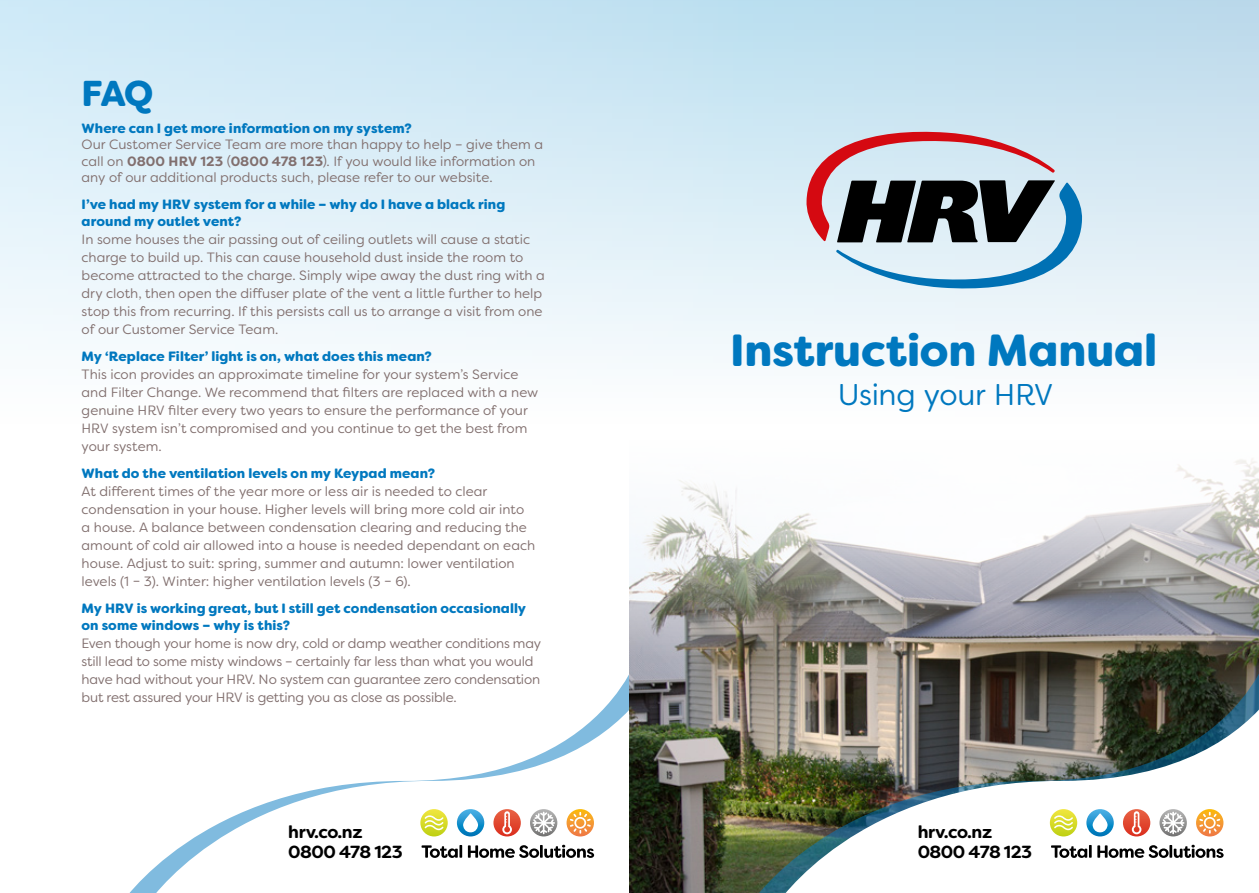
<style>
.page{position:relative;width:1259px;height:893px;background:#fff}
.page>*{position:absolute;margin:0;border:0;box-sizing:border-box;transform-origin:0 0}
.t1{font:900 45px "Filson Soft";color:#0078bf}
.t2{font:900 36px "Filson Soft";color:#0078bf}
.t3{font:30px "Filson Soft";letter-spacing:-.015em;color:#0078bf}
.t4{font:700 17.55px "Filson Soft";letter-spacing:-.03em;color:#000}
.t5{font:13.5px/18px "Filson Soft";color:#816f6e}
.t6{font:900 13.5px/16.5px "Filson Soft";letter-spacing:.005em;color:#0078bf}
.s1{font-weight:700}
</style>
<div class="page">
<div style="left:0;top:0;width:1259px;height:423px;background:linear-gradient(to bottom,#c0e0f1,#fefeff)"></div>
<svg style="left:146px;top:695px;width:483px;height:198px"></svg>
<svg style="left:457px;top:809px;width:27px;height:27px"></svg>
<svg style="left:493px;top:809px;width:28px;height:27px"></svg>
<svg style="left:420px;top:809px;width:28px;height:27px"></svg>
<svg style="left:424px;top:815px;width:19px;height:15px"></svg>
<svg style="left:463px;top:813px;width:15px;height:19px"></svg>
<svg style="left:502px;top:811px;width:10px;height:23px"></svg>
<svg style="left:530px;top:809px;width:27px;height:27px"></svg>
<svg style="left:532px;top:812px;width:23px;height:22px"></svg>
<svg style="left:421px;top:845px;width:41px;height:13px"></svg>
<svg style="left:468px;top:845px;width:126px;height:13px"></svg>
<svg style="left:566px;top:809px;width:28px;height:27px"></svg>
<svg style="left:570px;top:812px;width:21px;height:22px"></svg>
<img style="left:629px;top:458px;width:630px;height:435px">
<svg style="left:806px;top:132px;width:276px;height:156px;background:#9b9faa"></svg>
<img style="left:749px;top:644px;width:510px;height:249px">
<img style="left:776px;top:695px;width:483px;height:198px">
<svg style="left:1086px;top:809px;width:27px;height:27px"></svg>
<svg style="left:1123px;top:809px;width:27px;height:27px"></svg>
<svg style="left:1050px;top:809px;width:27px;height:27px"></svg>
<svg style="left:1054px;top:815px;width:19px;height:15px"></svg>
<svg style="left:1092px;top:813px;width:15px;height:19px"></svg>
<svg style="left:1131px;top:811px;width:10px;height:23px"></svg>
<svg style="left:1159px;top:809px;width:27px;height:27px"></svg>
<svg style="left:1162px;top:812px;width:22px;height:22px"></svg>
<svg style="left:1051px;top:845px;width:40px;height:13px"></svg>
<svg style="left:1097px;top:845px;width:126px;height:13px"></svg>
<svg style="left:1196px;top:809px;width:27px;height:27px"></svg>
<svg style="left:1199px;top:812px;width:21px;height:22px"></svg>
<h2 class="t2" style="left:82px;top:70px;width:73px">FAQ</h2>
<p class="t6" style="left:82px;top:120px;width:332px">Where can I get more information on my system?</p>
<p class="t5" style="left:82px;top:136px;width:463px;line-height:16.5px">Our Customer Service Team are more than happy to help – give them a call on <span class="s1">0800 HRV 123</span> (<span class="s1">0800 478 123</span>). If you would like information on any of our additional products such, please refer to our website.</p>
<p class="t6" style="left:82px;top:196px;width:425px">I’ve had my HRV system for a while – why do I have a black ring around my outlet vent?</p>
<p class="t5" style="left:82px;top:230px;width:465px">In some houses the air passing out of ceiling outlets will cause a static charge to build up. This can cause household dust inside the room to become attracted to the charge. Simply wipe away the dust ring with a dry cloth, then open the diffuser plate of the vent a little further to help stop this from recurring. If this persists call us to arrange a visit from one of our Customer Service Team.</p>
<p class="t6" style="left:82px;top:348px;width:352px">My ‘Replace Filter’ light is on, what does this mean?</p>
<p class="t5" style="left:82px;top:365px;width:458px">This icon provides an approximate timeline for your system’s Service and Filter Change. We recommend that filters are replaced with a new genuine HRV filter every two years to ensure the performance of your HRV system isn’t compromised and you continue to get the best from your system.</p>
<p class="t6" style="left:82px;top:465px;width:355px">What do the ventilation levels on my Keypad mean?</p>
<p class="t5" style="left:82px;top:482px;width:455px">At different times of the year more or less air is needed to clear condensation in your house. Higher levels will bring more cold air into a house. A balance between condensation clearing and reducing the amount of cold air allowed into a house is needed dependant on each house. Adjust to suit: spring, summer and autumn: lower ventilation levels (1 – 3). Winter: higher ventilation levels (3 – 6).</p>
<p class="t6" style="left:82px;top:600px;width:446px">My HRV is working great, but I still get condensation occasionally on some windows – why is this?</p>
<p class="t5" style="left:82px;top:634px;width:461px">Even though your home is now dry, cold or damp weather conditions may still lead to some misty windows – certainly far less than what you would have had without your HRV. No system can guarantee zero condensation but rest assured your HRV is getting you as close as possible.</p>
<p class="t4" style="left:288px;top:821px;width:76px">hrv.co.nz</p>
<p class="t4" style="left:288px;top:841px;width:116px">0800 478 123</p>
<h1 class="t1" style="left:730px;top:321px;width:429px">Instruction Manual</h1>
<h3 class="t3" style="left:837px;top:376px;width:217px">Using your HRV</h3>
<p class="t4" style="left:917px;top:821px;width:76px">hrv.co.nz</p>
<p class="t4" style="left:917px;top:841px;width:116px">0800 478 123</p>
</div>
